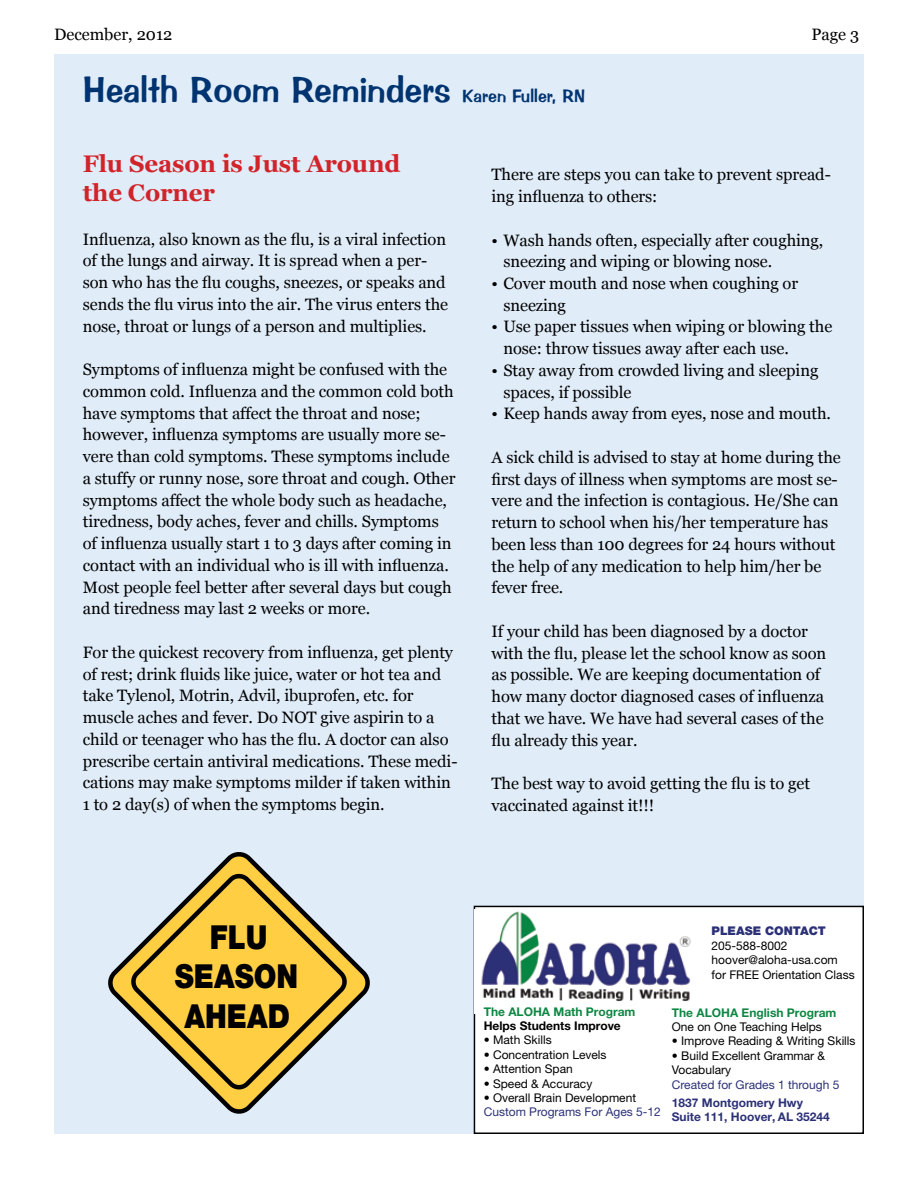
<style>
.page{position:relative;width:918px;height:1188px;background:#fff}
.page>*{position:absolute;margin:0;border:0;box-sizing:border-box;transform-origin:0 0}
.t1{font:36px "Impress BT";color:#003471}
.t2{font:900 33.15px/39.8px "Helvetica Neue";color:#000;text-align:center;scale:.86 1}
.t3{font:700 24px/28.8px "Georgia";letter-spacing:-.005em;color:#d2232a}
.t4{font:16.5px/21.8px "Georgia";letter-spacing:-.005em;color:#000}
.t5{font:12px/14.4px "Helvetica Neue";color:#000101}
.t6{font:12px "Helvetica Neue";color:#2c3177}
.t7{font:700 12px "Helvetica Neue";color:#0e8743}
.t8{font:700 12px/14.4px "Helvetica Neue";color:#2c3177}
.t9{font:700 12px "Helvetica Neue";color:#000101}
.t10{font:900 12px "Helvetica Neue";color:#2c3177}
.s1{font-size:18px}
</style>
<div class="page">
<div style="left:54px;top:54px;width:810px;height:1080px;background:#e0ecf8"></div>
<div style="left:474px;top:906px;width:390px;height:228px;background:#fff;border:2px solid #000101"></div>
<img style="left:475px;top:909px;width:216px;height:104px">
<svg style="left:108px;top:852px;width:262px;height:262px"></svg>
<svg style="left:126px;top:869px;width:226px;height:221px"></svg>
<p class="t4" style="left:54px;top:24px;width:120px">December, 2012</p>
<p class="t4" style="left:812px;top:24px;width:49px">Page 3</p>
<h1 class="t1" style="left:83px;top:67px;width:504px">Health Room Reminders <span class="s1">Karen Fuller, RN</span></h1>
<h3 class="t3" style="left:83px;top:150px;width:319px">Flu Season is Just Around the Corner</h3>
<p class="t4" style="left:83px;top:228px;width:367px">Influenza, also known as the flu, is a viral infection of the lungs and airway. It is spread when a per&shy;son who has the flu coughs, sneezes, or speaks and sends the flu virus into the air. The virus enters the nose, throat or lungs of a person and multiplies.</p>
<p class="t4" style="left:83px;top:359px;width:374px">Symptoms of influenza might be confused with the common cold. Influenza and the common cold both have symptoms that affect the throat and nose; however, influenza symptoms are usually more se&shy;vere than cold symptoms. These symptoms include a stuffy or runny nose, sore throat and cough. Other symptoms affect the whole body such as headache, tiredness, body aches, fever and chills. Symptoms of influenza usually start 1 to 3 days after coming in contact with an individual who is ill with influenza.<br>Most people feel better after several days but cough and tiredness may last 2 weeks or more.</p>
<p class="t4" style="left:83px;top:642px;width:376px">For the quickest recovery from influenza, get plenty of rest; drink fluids like juice, water or hot tea and take Tylenol, Motrin, Advil, ibuprofen, etc. for muscle aches and fever. Do NOT give aspirin to a child or teenager who has the flu. A doctor can also prescribe certain antiviral medications. These medi&shy;cations may make symptoms milder if taken within 1 to 2 day(s) of when the symptoms begin.</p>
<p class="t4" style="left:491px;top:164px;width:341px">There are steps you can take to prevent spread&shy;ing influenza to others:</p>
<p class="t4" style="left:503px;top:229px;width:321px;text-indent:-12px">• Wash hands often, especially after coughing, sneezing and wiping or blowing nose.</p>
<p class="t4" style="left:503px;top:273px;width:296px;text-indent:-12px">• Cover mouth and nose when coughing or sneezing</p>
<p class="t4" style="left:503px;top:316px;width:330px;text-indent:-12px">• Use paper tissues when wiping or blowing the nose: throw tissues away after each use.</p>
<p class="t4" style="left:503px;top:360px;width:317px;text-indent:-12px">• Stay away from crowded living and sleeping spaces, if possible</p>
<p class="t4" style="left:491px;top:403px;width:341px">• Keep hands away from eyes, nose and mouth.</p>
<p class="t4" style="left:491px;top:447px;width:351px">A sick child is advised to stay at home during the first days of illness when symptoms are most se&shy;vere and the infection is contagious. He/She can return to school when his/her temperature has been less than 100 degrees for 24 hours without the help of any medication to help him/her be fever free.</p>
<p class="t4" style="left:491px;top:621px;width:336px">If your child has been diagnosed by a doctor with the flu, please let the school know as soon as possible. We are keeping documentation of how many doctor diagnosed cases of influenza that we have. We have had several cases of the flu already this year.</p>
<p class="t4" style="left:491px;top:773px;width:320px">The best way to avoid getting the flu is to get vaccinated against it!!!</p>
<h2 class="t2" style="left:175px;top:917px;width:145px">FLU<br>SEASON<br>AHEAD</h2>
<p class="t7" style="left:484px;top:1004px;width:153px">The ALOHA Math Program</p>
<p class="t9" style="left:484px;top:1018px;width:139px">Helps Students Improve</p>
<p class="t5" style="left:484px;top:1033px;width:70px">• Math Skills</p>
<p class="t5" style="left:484px;top:1047px;width:124px">• Concentration Levels</p>
<p class="t5" style="left:484px;top:1062px;width:91px">• Attention Span</p>
<p class="t5" style="left:484px;top:1076px;width:110px">• Speed &amp; Accuracy</p>
<p class="t5" style="left:484px;top:1090px;width:154px">• Overall Brain Development</p>
<p class="t6" style="left:484px;top:1105px;width:179px">Custom Programs For Ages 5-12</p>
<p class="t10" style="left:712px;top:924px;width:116px">PLEASE CONTACT</p>
<p class="t5" style="left:712px;top:938px;width:145px">205-588-8002 hoover@aloha-usa.com for FREE Orientation Class</p>
<p class="t7" style="left:672px;top:1005px;width:166px">The ALOHA English Program</p>
<p class="t5" style="left:672px;top:1019px;width:152px">One on One Teaching Helps</p>
<p class="t5" style="left:672px;top:1034px;width:185px">• Improve Reading &amp; Writing Skills</p>
<p class="t5" style="left:672px;top:1048px;width:155px">• Build Excellent Grammar &amp;<br>Vocabulary</p>
<p class="t6" style="left:672px;top:1077px;width:169px">Created for Grades 1 through 5</p>
<p class="t8" style="left:672px;top:1095px;width:160px">1837 Montgomery Hwy<br>Suite 111, Hoover, AL 35244</p>
</div>
